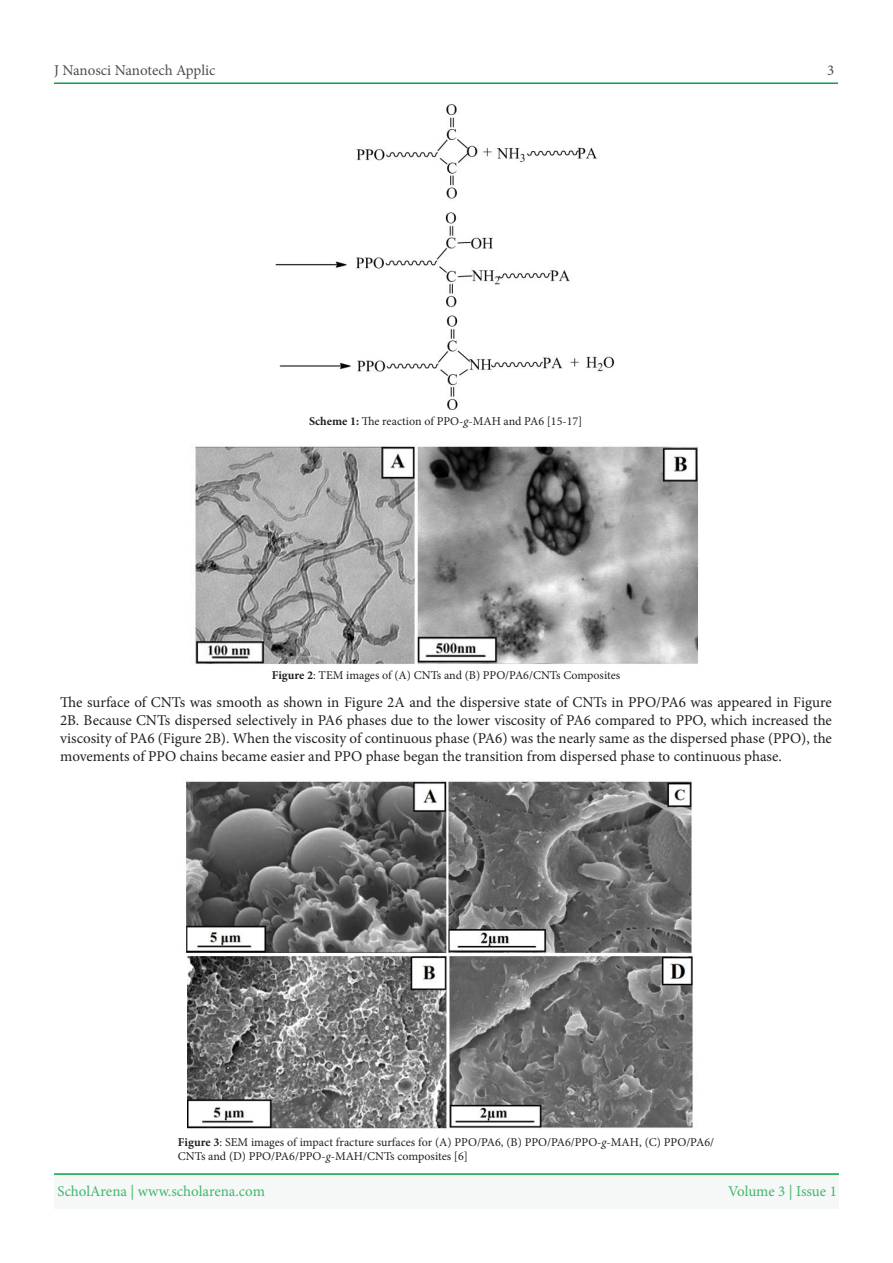
<style>
.page{position:relative;width:893px;height:1263px;background:#fff}
.page>*{position:absolute;margin:0;border:0;box-sizing:border-box;transform-origin:0 0}
.t1{font:15px/18px "Minion Pro";letter-spacing:-.005em;color:#231f20;text-align:justify}
.t2{font:15px "Minion Pro";letter-spacing:-.005em;color:#40b86b}
.t3{font:15px "Minion Pro";letter-spacing:-.005em;color:#524c4c}
.t4{font:12px/14.4px "Minion Pro";color:#231f20}
.s1{font-weight:700}
.s2{font-style:italic}
</style>
<div class="page">
<hr style="left:54px;top:82px;width:784px;height:2px;background:#0aa345">
<div style="left:54px;top:1174px;width:785px;height:35px;background:#f6f7f7"></div>
<hr style="left:54px;top:1173px;width:785px;height:2px;background:#0aa345">
<img style="left:276px;top:104px;width:339px;height:306px">
<img style="left:195px;top:446px;width:503px;height:219px">
<img style="left:186px;top:781px;width:506px;height:172px">
<img style="left:187px;top:956px;width:506px;height:173px">
<p class="t3" style="left:54px;top:60px;width:163px">J Nanosci Nanotech Applic</p>
<p class="t4" style="left:309px;top:414px;width:275px"><span class="s1">Scheme 1:</span> The reaction of PPO -<span class="s2">g</span>- MAH and PA ]6 15-17[</p>
<p class="t4" style="left:272px;top:668px;width:350px"><span class="s1">Figure 2</span>: TEM images of A( ) CNTs and B( ) PPO/PA6/CNTs Composites</p>
<p class="t3" style="left:827px;top:60px;width:9px">3</p>
<p class="t1" style="left:60px;top:694px;width:773px">The surface of CNTs was smooth as shown in Figure A2 and the dispersive state of CNTs in PPO/PA6 was appeared in Figure<br>.B2 Because CNTs dispersed selectively in PA6 phases due to the lower viscosity of PA6 compared to PPO, which increased the viscosity of PA6 (Figure . )B2 When the viscosity of continuous phase (PA6) was the nearly same as the dispersed phase (PPO ,) the movements of PPO chains became easier and PPO phase began the transition from dispersed phase to continuous phase.</p>
<p class="t4" style="left:178px;top:1135px;width:538px"><span class="s1">Figure 3</span>: SEM images of impact fracture surfaces for A( ) PPO/PA6, B( ) PPO/PA6/PPO -<span class="s2">g</span>- MAH C(, ) PPO/PA6/<br>CNTs and D( ) PPO/PA6/PPO -<span class="s2">g</span>- MAH/CNTs composites [6]</p>
<p class="t2" style="left:57px;top:1181px;width:209px">ScholArena | www.scholarena.com</p>
<p class="t2" style="left:728px;top:1181px;width:110px">Volume 3 | Issue 1</p>
</div>
